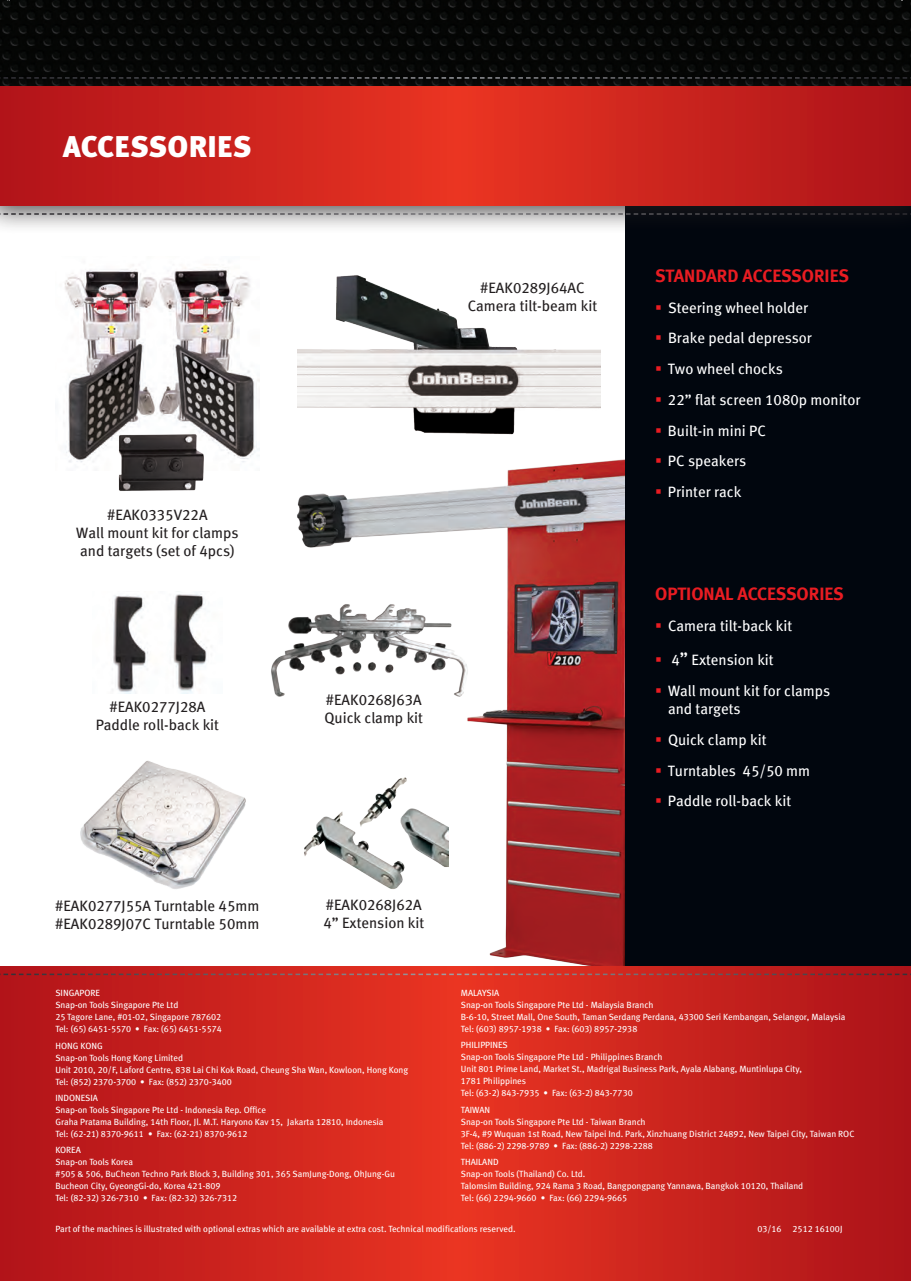
<style>
.page{position:relative;width:911px;height:1281px;background:#fff}
.page>*{position:absolute;margin:0;border:0;box-sizing:border-box;transform-origin:0 0}
.t1{font:900 30px "Meta LF";letter-spacing:.005em;color:#fff}
.t2{font:18px "Meta Bold LF";color:#e91c22}
.t3{font:15px/30.8px "Meta Book LF";color:#fff}
.t4{font:15px/18px "Meta Book LF";color:#231f20;text-align:center}
.t5{font:9px/12px "Meta Book LF";color:#fff}
.s1{font-size:18px}
</style>
<div class="page">
<img style="left:264px;top:459px;width:361px;height:508px">
<div style="left:625px;top:0;width:285px;height:1115px;background:#01060e"></div>
<img style="left:0;top:0;width:910px;height:70px">
<svg style="left:0;top:967px;width:910px;height:314px;background:#cb231d"></svg>
<svg style="left:0;top:974px;width:910px;height:1px"></svg>
<div style="left:0;top:70px;width:910px;height:165px;background:#231f20;opacity:.75"></div>
<svg style="left:0;top:86px;width:910px;height:119px;background:#cb231d"></svg>
<img style="left:64px;top:264px;width:195px;height:199px">
<img style="left:110px;top:420px;width:101px;height:71px">
<img style="left:297px;top:275px;width:303px;height:160px">
<img style="left:80px;top:760px;width:166px;height:129px">
<img style="left:298px;top:772px;width:151px;height:120px">
<img style="left:113px;top:594px;width:94px;height:100px">
<img style="left:267px;top:595px;width:213px;height:106px">
<h1 class="t1" style="left:63px;top:129px;width:190px">ACCESSORIES</h1>
<h3 class="t4" style="left:467px;top:279px;width:131px">#EAK0289J64AC<br>Camera tilt-beam kit</h3>
<h3 class="t4" style="left:76px;top:506px;width:164px">#EAK0335V22A<br>Wall mount kit for clamps and targets (set of 4pcs)</h3>
<h3 class="t4" style="left:96px;top:697px;width:125px">#EAK0277J28A<br>Paddle roll-back kit</h3>
<h3 class="t4" style="left:324px;top:690px;width:100px;text-align:left">#EAK0268J63A<br>Quick clamp kit</h3>
<h3 class="t4" style="left:55px;top:896px;width:206px;text-align:left">#EAK0277J55A Turntable 45mm #EAK0289J07C Turntable 50mm</h3>
<h3 class="t4" style="left:323px;top:896px;width:102px;text-align:left">#EAK0268J62A<br>4” Extension kit</h3>
<h2 class="t2" style="left:655px;top:265px;width:195px">STANDARD ACCESSORIES</h2>
<h3 class="t3" style="left:668px;top:292px;width:194px">Steering wheel holder<br>Brake pedal depressor<br>Two wheel chocks<br>22” flat screen 1080p monitor<br>Built-in mini PC<br>PC speakers<br>Printer rack</h3>
<h2 class="t2" style="left:655px;top:583px;width:190px">OPTIONAL ACCESSORIES</h2>
<h3 class="t3" style="left:668px;top:610px;width:126px">Camera tilt-back kit</h3>
<h3 class="t3" style="left:668px;top:644px;width:164px">4<span class="s1">”</span> Extension kit<br>Wall mount kit for clamps</h3>
<h3 class="t3" style="left:668px;top:693px;width:144px">and targets<br>Quick clamp kit<br>Turntables 45/50 mm<br>Paddle roll-back kit</h3>
<p class="t5" style="left:461px;top:987px;width:386px">MALAYSIA<br>Snap-on Tools Singapore Pte Ltd - Malaysia Branch<br>B-6-10, Street Mall, One South, Taman Serdang Perdana, 43300 Seri Kembangan, Selangor, Malaysia Tel: (603) 8957-1938 • Fax: (603) 8957-2938</p>
<p class="t5" style="left:461px;top:1039px;width:342px">PHILIPPINES<br>Snap-on Tools Singapore Pte Ltd - Philippines Branch<br>Unit 801 Prime Land, Market St., Madrigal Business Park, Ayala Alabang, Muntinlupa City, 1781 Philippines<br>Tel: (63-2) 843-7935 • Fax: (63-2) 843-7730</p>
<p class="t5" style="left:461px;top:1103px;width:395px">TAIWAN<br>Snap-on Tools Singapore Pte Ltd - Taiwan Branch<br>3F-4, #9 Wuquan 1st Road, New Taipei Ind. Park, Xinzhuang District 24892, New Taipei City, Taiwan ROC Tel: (886-2) 2298-9789 • Fax: (886-2) 2298-2288</p>
<p class="t5" style="left:461px;top:1156px;width:344px">THAILAND<br>Snap-on Tools (Thailand) Co. Ltd.<br>Talomsim Building, 924 Rama 3 Road, Bangpongpang Yannawa, Bangkok 10120, Thailand Tel: (66) 2294-9660 • Fax: (66) 2294-9665</p>
<p class="t5" style="left:55px;top:1223px;width:461px">Part of the machines is illustrated with optional extras which are available at extra cost. Technical modifications reserved.</p>
<p class="t5" style="left:757px;top:1223px;width:87px">03/16 2512 16100J</p>
<p class="t5" style="left:55px;top:987px;width:168px">SINGAPORE<br>Snap-on Tools Singapore Pte Ltd<br>25 Tagore Lane, #01-02, Singapore 787602<br>Tel: (65) 6451-5570 • Fax: (65) 6451-5574</p>
<p class="t5" style="left:55px;top:1039px;width:354px">HONG KONG<br>Snap-on Tools Hong Kong Limited<br>Unit 2010, 20/F, Laford Centre, 838 Lai Chi Kok Road, Cheung Sha Wan, Kowloon, Hong Kong Tel: (852) 2370-3700 • Fax: (852) 2370-3400</p>
<p class="t5" style="left:55px;top:1091px;width:329px">INDONESIA<br>Snap-on Tools Singapore Pte Ltd - Indonesia Rep. Office<br>Graha Pratama Building, 14th Floor, Jl. M.T. Haryono Kav 15, Jakarta 12810, Indonesia Tel: (62-21) 8370-9611 • Fax: (62-21) 8370-9612</p>
<p class="t5" style="left:55px;top:1144px;width:341px">KOREA<br>Snap-on Tools Korea<br>#505 &amp; 506, BuCheon Techno Park Block 3, Building 301, 365 SamJung-Dong, OhJung-Gu Bucheon City, GyeongGi-do, Korea 421-809<br>Tel: (82-32) 326-7310 • Fax: (82-32) 326-7312</p>
</div>
